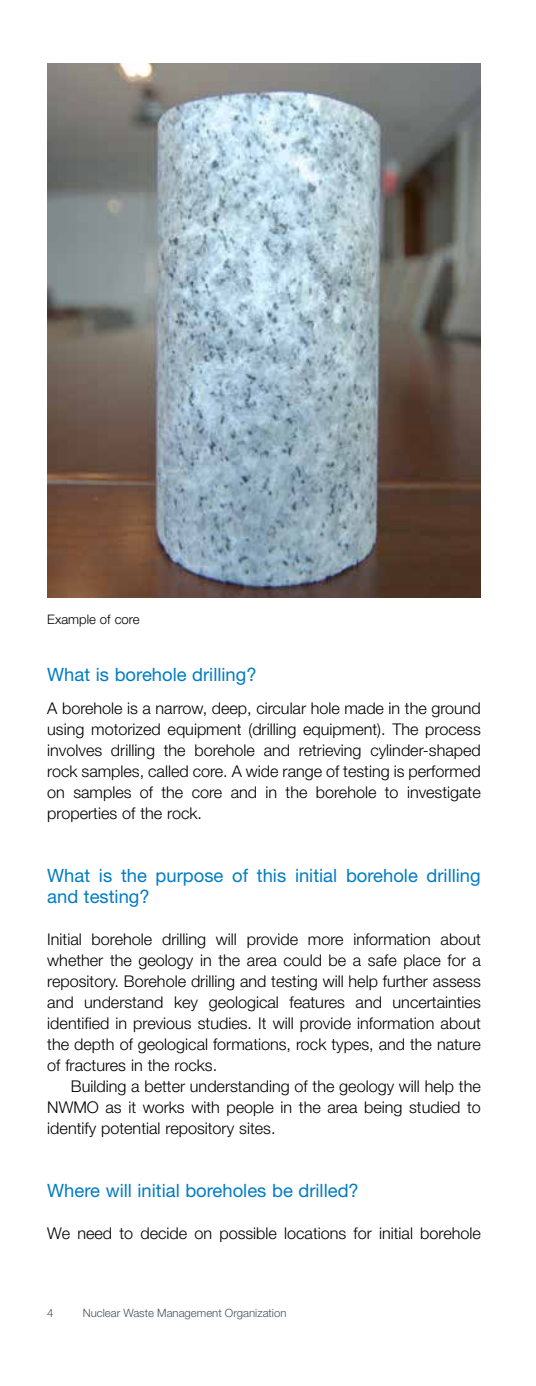
<style>
.page{position:relative;width:536px;height:1386px;background:#fff}
.page>*{position:absolute;margin:0;border:0;box-sizing:border-box;transform-origin:0 0}
.t1{font:18.38px/21px "Helvetica Neue LT Std";color:#007cc3}
.t2{font:300 16.1px/21px "Helvetica Neue LT Std";color:#000;text-align:justify}
.t3{font:300 13.12px "Helvetica Neue LT Std";color:#000}
.t4{font:300 11.38px "Helvetica Neue LT Std";color:#41535d}
</style>
<div class="page">
<img style="left:47px;top:63px;width:433px;height:534px">
<p class="t3" style="left:47px;top:612px;width:94px">Example of core</p>
<p class="t1" style="left:47px;top:663px;width:211px">What is borehole drilling?</p>
<p class="t2" style="left:47px;top:697px;width:435px">A borehole is a narrow, deep, circular hole made in the ground using motorized equipment (drilling equipment). The process involves drilling the borehole and retrieving cylinder-shaped rock samples, called core. A wide range of testing is performed on samples of the core and in the borehole to investigate properties of the rock.</p>
<p class="t1" style="left:47px;top:865px;width:435px">What is the purpose of this initial borehole drilling and testing?</p>
<p class="t2" style="left:47px;top:928px;width:435px">Initial borehole drilling will provide more information about whether the geology in the area could be a safe place for a repository. Borehole drilling and testing will help further assess and understand key geological features and uncertainties identified in previous studies. It will provide information about the depth of geological formations, rock types, and the nature of fractures in the rocks.</p>
<p class="t2" style="left:47px;top:1075px;width:435px;text-indent:24px">Building a better understanding of the geology will help the NWMO as it works with people in the area being studied to identify potential repository sites.</p>
<p class="t1" style="left:47px;top:1180px;width:313px">Where will initial boreholes be drilled?</p>
<p class="t2" style="left:47px;top:1222px;width:435px">We need to decide on possible locations for initial borehole</p>
<p class="t4" style="left:47px;top:1306px;width:8px">4</p>
<p class="t4" style="left:83px;top:1306px;width:205px">Nuclear Waste Management Organization</p>
</div>
